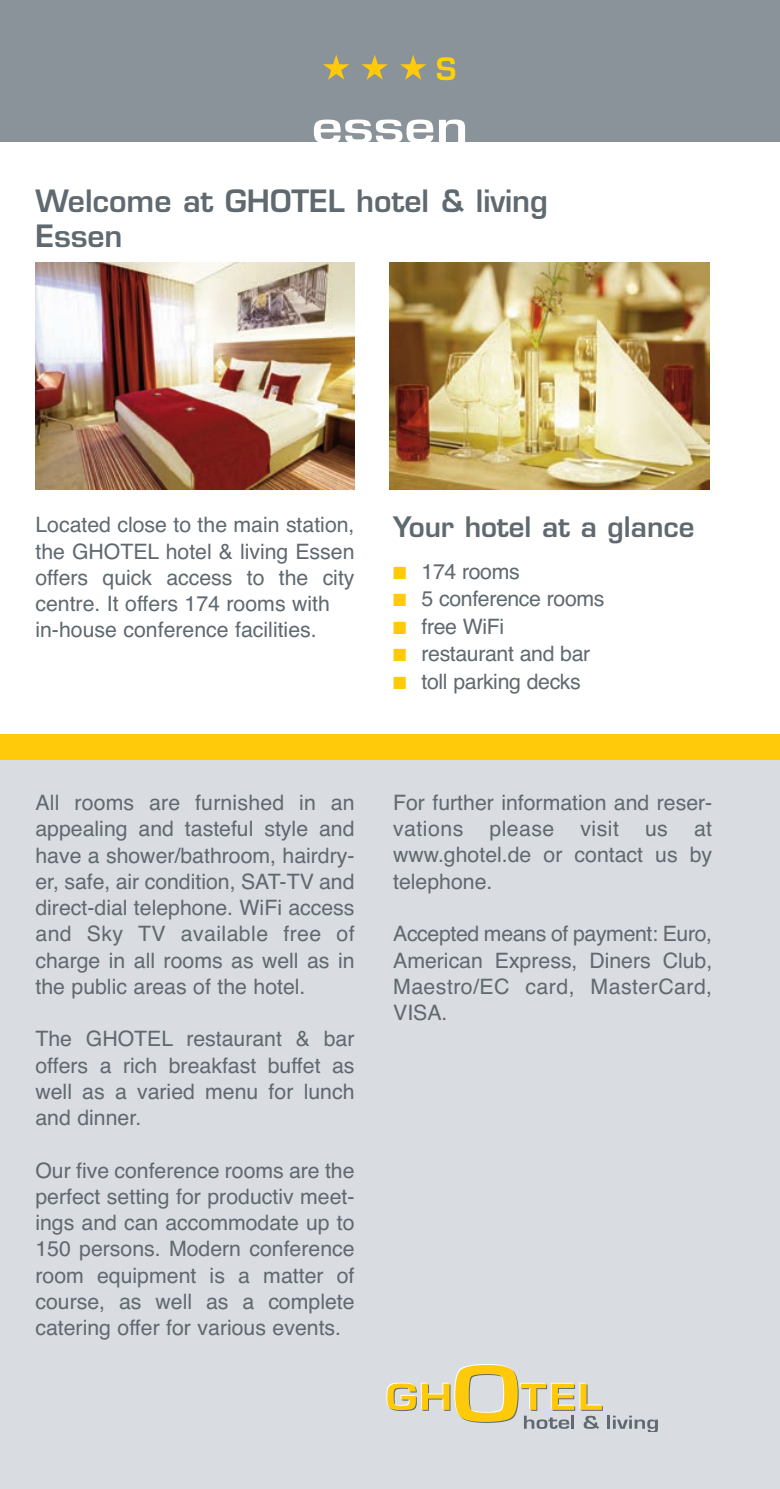
<style>
.page{position:relative;width:780px;height:1489px;background:#fff}
.page>*{position:absolute;margin:0;border:0;box-sizing:border-box;transform-origin:0 0}
.t1{font:600 44px "Eurostile";color:#fff;scale:1.25 1}
.t2{font:600 30px/35px "Eurostile";color:#5f696f}
.t3{font:600 30px "Eurostile";color:#fed304}
.t4{font:600 27.5px "Eurostile";color:#5f696f}
.t5{font:21.25px/26.2px "Helvetica";color:#5f696f;text-align:justify}
.s1{color:#feca0a}
</style>
<div class="page">
<div style="left:0;top:753px;width:780px;height:735px;background:#d9dce0"></div>
<img style="left:35px;top:262px;width:319px;height:227px">
<img style="left:390px;top:262px;width:319px;height:227px">
<div style="left:0;top:0;width:780px;height:142px;background:#899399"></div>
<div style="left:0;top:734px;width:780px;height:26px;background:#feca0a"></div>
<svg style="left:386px;top:1364px;width:272px;height:67px"></svg>
<svg style="left:323px;top:55px;width:26px;height:25px"></svg>
<svg style="left:361px;top:55px;width:27px;height:25px"></svg>
<svg style="left:400px;top:55px;width:26px;height:25px"></svg>
<h2 class="t3" style="left:436px;top:58px;width:22px">S</h2>
<h1 class="t1" style="left:311px;top:110px;width:127px">essen</h1>
<h2 class="t2" style="left:35px;top:186px;width:514px">Welcome at GHOTEL hotel &amp; living<br>Essen</h2>
<p class="t5" style="left:35px;top:512px;width:320px;text-align:left">Located close to the main station, the GHOTEL hotel &amp; living Essen offers quick access to the city centre. It offers 174 rooms with in-house conference facilities.</p>
<p class="t4" style="left:393px;top:516px;width:303px">Your hotel at a glance</p>
<p class="t5" style="left:393px;top:558px;width:128px"><span class="s1">■</span> 174 rooms</p>
<p class="t5" style="left:393px;top:585px;width:213px"><span class="s1">■</span> 5 conference rooms</p>
<p class="t5" style="left:393px;top:613px;width:113px"><span class="s1">■</span> free WiFi</p>
<p class="t5" style="left:393px;top:640px;width:199px"><span class="s1">■</span> restaurant and bar</p>
<p class="t5" style="left:393px;top:668px;width:189px"><span class="s1">■</span> toll parking decks</p>
<p class="t5" style="left:35px;top:789px;width:321px">All rooms are furnished in an appealing and tasteful style and have a shower/bathroom, hairdry&shy;er, safe, air condition, SAT-TV and direct-dial telephone. WiFi access and Sky TV available free of charge in all rooms as well as in the public areas of the hotel.</p>
<p class="t5" style="left:35px;top:1025px;width:320px">The GHOTEL restaurant &amp; bar offers a rich breakfast buffet as well as a varied menu for lunch and dinner.</p>
<p class="t5" style="left:35px;top:1157px;width:320px">Our five conference rooms are the perfect setting for productiv meet&shy;ings and can accommodate up to 150 persons. Modern conference room equipment is a matter of course, as well as a complete catering offer for various events.</p>
<p class="t5" style="left:393px;top:789px;width:320px">For further information and reser&shy;vations please visit us at www.ghotel.de or contact us by telephone.</p>
<p class="t5" style="left:393px;top:920px;width:320px">Accepted means of payment: Euro, American Express, Diners Club, Maestro/EC card, MasterCard, VISA.</p>
</div>
